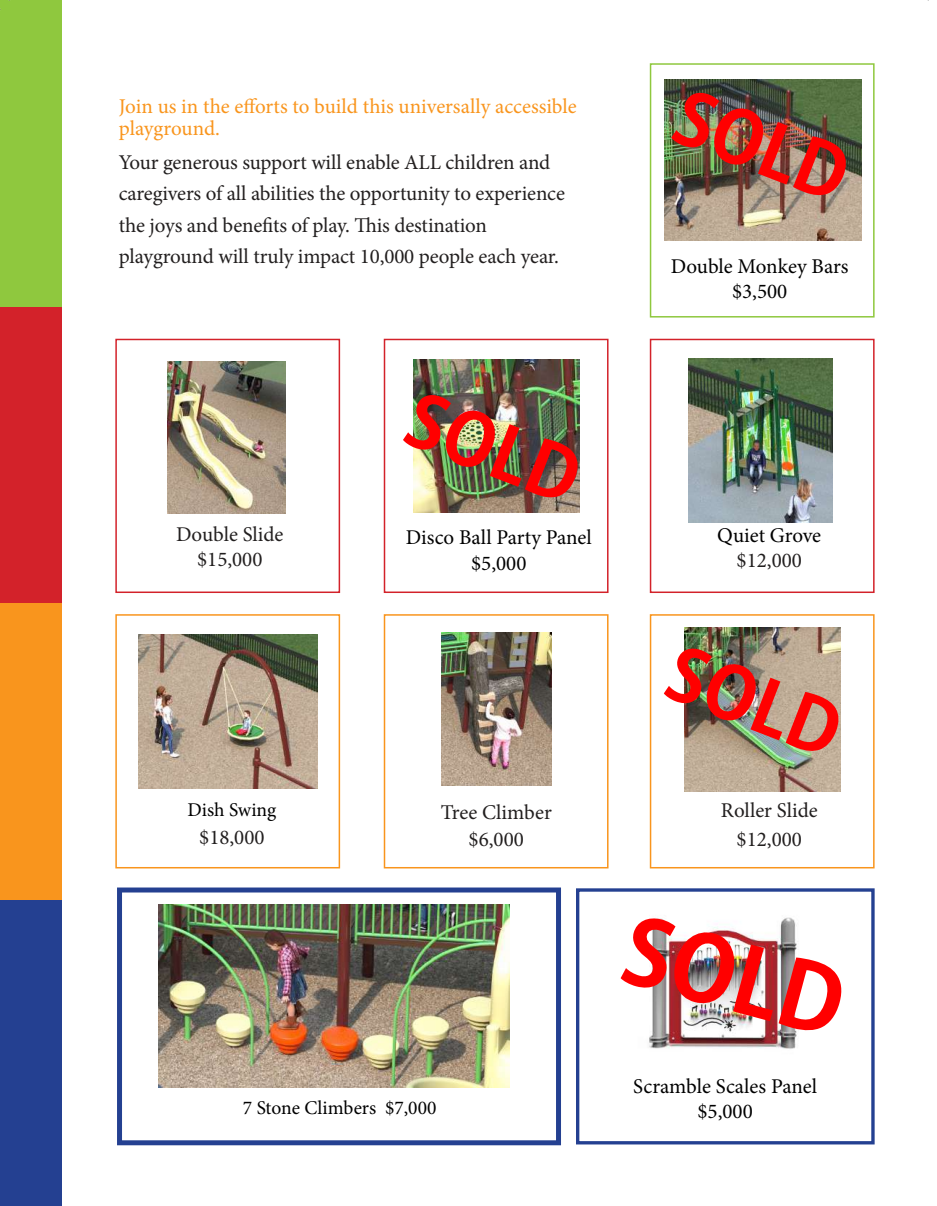
<style>
.page{position:relative;width:937px;height:1206px;background:#fff}
.page>*{position:absolute;margin:0;border:0;box-sizing:border-box;transform-origin:0 0}
.t1{font:700 90px "Adobe Gothic Std";color:#f00}
.t2{font:700 72px "Adobe Gothic Std";color:#f00}
.t3{font:21px/31.5px "Minion Pro";letter-spacing:-.005em;color:#221f1f;text-align:center}
.t4{font:21px/25.2px "Minion Pro";color:#000;text-align:center}
.t5{font:21px/21.8px "Minion Pro";color:#f9951d}
.t6{font:19.5px "Minion Pro";color:#000}
</style>
<div class="page">
<div style="left:115px;top:339px;width:225px;height:254px;border:2px solid #d3222a"></div>
<img style="left:167px;top:361px;width:118px;height:152px">
<div style="left:649px;top:63px;width:225px;height:254px;border:2px solid #8fc83e"></div>
<img style="left:664px;top:80px;width:197px;height:160px">
<div style="left:0;top:306px;width:61px;height:297px;background:#d3222a"></div>
<div style="left:0;top:0;width:61px;height:306px;background:#8fc83e"></div>
<div style="left:0;top:603px;width:61px;height:297px;background:#f9951d"></div>
<div style="left:383px;top:614px;width:225px;height:254px;border:2px solid #f9951d"></div>
<div style="left:115px;top:614px;width:225px;height:254px;border:2px solid #f9951d"></div>
<div style="left:383px;top:339px;width:225px;height:254px;border:2px solid #d3222a"></div>
<img style="left:413px;top:359px;width:166px;height:153px">
<div style="left:649px;top:339px;width:225px;height:254px;border:2px solid #d3222a"></div>
<img style="left:688px;top:358px;width:144px;height:165px">
<div style="left:649px;top:614px;width:225px;height:254px;border:2px solid #f9951d"></div>
<img style="left:684px;top:628px;width:156px;height:163px">
<div style="left:117px;top:887px;width:443px;height:258px;border:5px solid #244091"></div>
<div style="left:575px;top:888px;width:299px;height:256px;border:3px solid #244091"></div>
<img style="left:649px;top:917px;width:148px;height:132px">
<div style="left:0;top:900px;width:61px;height:306px;background:#244091"></div>
<img style="left:441px;top:633px;width:109px;height:152px">
<img style="left:139px;top:635px;width:178px;height:153px">
<img style="left:158px;top:904px;width:351px;height:183px">
<p class="t5" style="left:119px;top:95px;width:459px">Join us in the efforts to build this universally accessible playground.</p>
<p class="t3" style="left:119px;top:147px;width:447px;text-align:left">Your generous support will enable ALL children and caregivers of all abilities the opportunity to experience the joys and benefits of play. This destination playground will truly impact 10,000 people each year.</p>
<h2 class="t2" style="left:424px;top:376px;width:181px;rotate:21deg">SOLD</h2>
<h2 class="t2" style="left:692px;top:74px;width:181px;rotate:21deg">SOLD</h2>
<p class="t4" style="left:670px;top:254px;width:179px">Double Monkey Bars $3,500</p>
<p class="t3" style="left:176px;top:521px;width:109px;line-height:25.2px">Double Slide $15,000</p>
<p class="t6" style="left:187px;top:796px;width:90px">Dish Swing</p>
<p class="t3" style="left:199px;top:822px;width:67px">$18,000</p>
<p class="t4" style="left:405px;top:525px;width:187px">Disco Ball Party Panel $5,000</p>
<p class="t4" style="left:717px;top:522px;width:105px">Quiet Grove</p>
<p class="t3" style="left:736px;top:545px;width:67px">$12,000</p>
<p class="t3" style="left:440px;top:799px;width:113px;line-height:26.4px">Tree Climber $6,000</p>
<h2 class="t2" style="left:685px;top:629px;width:181px;rotate:21deg">SOLD</h2>
<p class="t3" style="left:720px;top:795px;width:98px;line-height:29.1px">Roller Slide $12,000</p>
<h1 class="t1" style="left:638px;top:895px;width:226px;rotate:15deg">SOLD</h1>
<p class="t6" style="left:243px;top:1095px;width:195px">7 Stone Climbers $7,000</p>
<p class="t4" style="left:633px;top:1074px;width:185px">Scramble Scales Panel $5,000</p>
</div>
